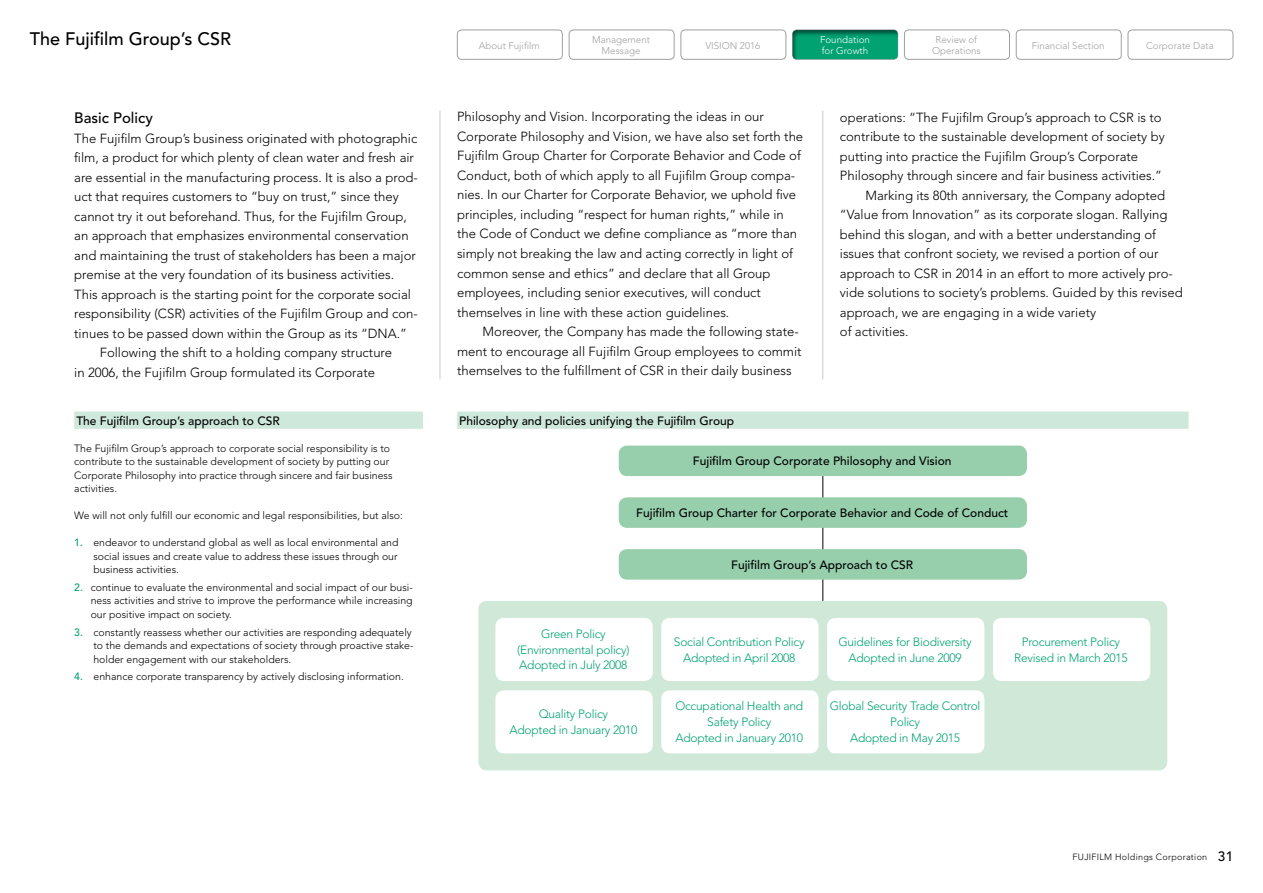
<style>
.page{position:relative;width:1263px;height:893px;background:#fff}
.page>*{position:absolute;margin:0;border:0;box-sizing:border-box;transform-origin:0 0}
.t1{font:500 18px "Avenir LT Std";color:#000}
.t2{font:500 15px "Avenir LT Std";color:#000}
.t3{font:300 13.2px/19.5px "Avenir LT Std";color:#000}
.t4{font:300 12px/15.8px "Avenir LT Std";letter-spacing:-.02em;color:#00a272;text-align:center}
.t5{font:500 12px "Avenir LT Std";color:#000}
.t6{font:300 10.5px/13.5px "Avenir LT Std";color:#000}
.t7{font:300 9.75px/10.5px "Avenir LT Std";color:#9fa0a0;text-align:center}
.t8{font:300 9.75px/10.5px "Avenir LT Std";color:#fff}
.t9{font:300 9px "Avenir LT Std";letter-spacing:.03em;color:#000}
.s1{font-weight:500;color:#00a272}
.s2{font-weight:500;font-size:13.5px}
</style>
<div class="page">
<div style="left:457px;top:30px;width:105px;height:30px;border:1px solid #9fa0a0;border-radius:4px"></div>
<div style="left:569px;top:30px;width:105px;height:30px;border:1px solid #9fa0a0;border-radius:4px"></div>
<div style="left:681px;top:30px;width:105px;height:30px;border:1px solid #9fa0a0;border-radius:4px"></div>
<div style="left:904px;top:30px;width:106px;height:30px;border:1px solid #9fa0a0;border-radius:4px"></div>
<div style="left:1016px;top:30px;width:105px;height:30px;border:1px solid #9fa0a0;border-radius:4px"></div>
<div style="left:1128px;top:30px;width:105px;height:30px;border:1px solid #9fa0a0;border-radius:4px"></div>
<hr style="left:822px;top:454px;width:1px;height:154px;background:#000">
<div style="left:619px;top:497px;width:408px;height:31px;background:#97cfac;border-radius:9px"></div>
<div style="left:619px;top:446px;width:408px;height:30px;background:#97cfac;border-radius:9px"></div>
<div style="left:619px;top:549px;width:408px;height:31px;background:#97cfac;border-radius:9px"></div>
<div style="left:478px;top:601px;width:689px;height:169px;background:#d0e8d7;border-radius:9px"></div>
<div style="left:993px;top:618px;width:157px;height:63px;background:#fff;border-radius:9px"></div>
<div style="left:495px;top:618px;width:158px;height:63px;background:#fff;border-radius:9px"></div>
<div style="left:495px;top:690px;width:158px;height:63px;background:#fff;border-radius:9px"></div>
<div style="left:661px;top:618px;width:158px;height:63px;background:#fff;border-radius:9px"></div>
<div style="left:661px;top:690px;width:158px;height:63px;background:#fff;border-radius:9px"></div>
<div style="left:827px;top:618px;width:157px;height:63px;background:#fff;border-radius:9px"></div>
<div style="left:827px;top:690px;width:157px;height:63px;background:#fff;border-radius:9px"></div>
<div style="left:74px;top:412px;width:349px;height:17px;background:#cfe8dc"></div>
<div style="left:457px;top:412px;width:731px;height:17px;background:#cfe8dc"></div>
<hr style="left:440px;top:111px;width:1px;height:268px;background:#c9caca">
<hr style="left:822px;top:111px;width:1px;height:268px;background:#c9caca">
<div style="left:791px;top:29px;width:107px;height:31px;background:#000;opacity:.5"></div>
<h1 class="t1" style="left:30px;top:28px;width:203px">The Fujifilm Group’s CSR</h1>
<p class="t2" style="left:74px;top:109px;width:80px">Basic Policy</p>
<p class="t3" style="left:74px;top:128px;width:345px">The Fujifilm Group’s business originated with photographic</p>
<p class="t3" style="left:74px;top:148px;width:341px">film, a product for which plenty of clean water and fresh air</p>
<p class="t3" style="left:74px;top:167px;width:345px">are essential in the manufacturing process. It is also a prod-</p>
<p class="t3" style="left:74px;top:187px;width:326px">uct that requires customers to “buy on trust,” since they</p>
<p class="t3" style="left:74px;top:206px;width:334px">cannot try it out beforehand. Thus, for the Fujifilm Group,</p>
<p class="t3" style="left:74px;top:226px;width:336px">an approach that emphasizes environmental conservation</p>
<p class="t3" style="left:74px;top:245px;width:343px">and maintaining the trust of stakeholders has been a major</p>
<p class="t3" style="left:74px;top:265px;width:321px">premise at the very foundation of its business activities.</p>
<p class="t3" style="left:74px;top:284px;width:338px">This approach is the starting point for the corporate social</p>
<p class="t3" style="left:74px;top:304px;width:345px">responsibility (CSR) activities of the Fujifilm Group and con-</p>
<p class="t3" style="left:74px;top:323px;width:334px">tinues to be passed down within the Group as its “DNA.”</p>
<p class="t3" style="left:100px;top:343px;width:294px">Following the shift to a holding company structure</p>
<p class="t3" style="left:74px;top:362px;width:302px">in 2006, the Fujifilm Group formulated its Corporate</p>
<p class="t7" style="left:479px;top:40px;width:62px">About Fujifilm</p>
<p class="t7" style="left:592px;top:35px;width:59px">Management<br>Message</p>
<p class="t7" style="left:705px;top:40px;width:56px">VISION 2016</p>
<p class="t7" style="left:932px;top:35px;width:50px">Review of<br>Operations</p>
<p class="t7" style="left:1032px;top:40px;width:74px">Financial Section</p>
<p class="t7" style="left:1146px;top:40px;width:69px">Corporate Data</p>
<p class="t8" style="left:820px;top:35px;width:51px">Foundation for Growth</p>
<p class="t3" style="left:457px;top:107px;width:348px">Philosophy and Vision. Incorporating the ideas in our Corporate Philosophy and Vision, we have also set forth the Fujifilm Group Charter for Corporate Behavior and Code of Conduct, both of which apply to all Fujifilm Group compa&shy;nies. In our Charter for Corporate Behavior, we uphold five principles, including “respect for human rights,” while in the Code of Conduct we define compliance as “more than simply not breaking the law and acting correctly in light of common sense and ethics” and declare that all Group employees, including senior executives, will conduct themselves in line with these action guidelines.</p>
<p class="t3" style="left:457px;top:322px;width:346px;text-indent:26px">Moreover, the Company has made the following state&shy;ment to encourage all Fujifilm Group employees to commit themselves to the fulfillment of CSR in their daily business</p>
<p class="t3" style="left:840px;top:107px;width:323px">operations: “The Fujifilm Group’s approach to CSR is to</p>
<p class="t3" style="left:840px;top:127px;width:326px">contribute to the sustainable development of society by</p>
<p class="t3" style="left:840px;top:146px;width:300px">putting into practice the Fujifilm Group’s Corporate</p>
<p class="t3" style="left:840px;top:166px;width:324px">Philosophy through sincere and fair business activities.”</p>
<p class="t3" style="left:865px;top:185px;width:301px">Marking its 80th anniversary, the Company adopted</p>
<p class="t3" style="left:840px;top:205px;width:329px">“Value from Innovation” as its corporate slogan. Rallying</p>
<p class="t3" style="left:840px;top:224px;width:318px">behind this slogan, and with a better understanding of</p>
<p class="t3" style="left:840px;top:244px;width:320px">issues that confront society, we revised a portion of our</p>
<p class="t3" style="left:840px;top:263px;width:335px">approach to CSR in 2014 in an effort to more actively pro-</p>
<p class="t3" style="left:840px;top:283px;width:344px">vide solutions to society’s problems. Guided by this revised</p>
<p class="t3" style="left:840px;top:302px;width:258px">approach, we are engaging in a wide variety</p>
<p class="t3" style="left:840px;top:322px;width:70px">of activities.</p>
<p class="t5" style="left:76px;top:413px;width:205px">The Fujifilm Group’s approach to CSR</p>
<p class="t5" style="left:459px;top:413px;width:276px">Philosophy and policies unifying the Fujifilm Group</p>
<p class="t6" style="left:74px;top:441px;width:320px">The Fujifilm Group’s approach to corporate social responsibility is to contribute to the sustainable development of society by putting our Corporate Philosophy into practice through sincere and fair business activities.</p>
<p class="t6" style="left:74px;top:509px;width:330px">We will not only fulfill our economic and legal responsibilities, but also:</p>
<p class="t6" style="left:93px;top:536px;width:307px;text-align:justify;text-indent:-19px"><span class="s1">1.</span> endeavor to understand global as well as local environmental and social issues and create value to address these issues through our business activities.</p>
<p class="t6" style="left:91px;top:581px;width:324px;text-align:justify;text-indent:-16px"><span class="s1">2.</span> continue to evaluate the environmental and social impact of our busi&shy;ness activities and strive to improve the performance while increasing our positive impact on society.</p>
<p class="t6" style="left:93px;top:625px;width:322px;text-indent:-19px"><span class="s1">3.</span> constantly reassess whether our activities are responding adequately to the demands and expectations of society through proactive stake&shy;holder engagement with our stakeholders.</p>
<p class="t6" style="left:74px;top:670px;width:331px"><span class="s1">4.</span> enhance corporate transparency by actively disclosing information.</p>
<p class="t5" style="left:693px;top:454px;width:260px">Fujifilm Group Corporate Philosophy and Vision</p>
<p class="t5" style="left:636px;top:506px;width:373px">Fujifilm Group Charter for Corporate Behavior and Code of Conduct</p>
<p class="t4" style="left:517px;top:626px;width:114px">Green Policy (Environmental policy)<br>Adopted in July 2008</p>
<p class="t4" style="left:509px;top:706px;width:129px">Quality Policy<br>Adopted in January 2010</p>
<p class="t5" style="left:731px;top:557px;width:184px">Fujifilm Group’s Approach to CSR</p>
<p class="t4" style="left:674px;top:634px;width:132px">Social Contribution Policy<br>Adopted in April 2008</p>
<p class="t4" style="left:675px;top:698px;width:129px">Occupational Health and<br>Safety Policy<br>Adopted in January 2010</p>
<p class="t4" style="left:838px;top:634px;width:135px">Guidelines for Biodiversity<br>Adopted in June 2009</p>
<p class="t4" style="left:830px;top:698px;width:152px">Global Security Trade Control<br>Policy<br>Adopted in May 2015</p>
<p class="t4" style="left:1014px;top:634px;width:115px">Procurement Policy<br>Revised in March 2015</p>
<p class="t9" style="left:1073px;top:851px;width:162px">FUJIFILM Holdings Corporation <span class="s2">31</span></p>
</div>
